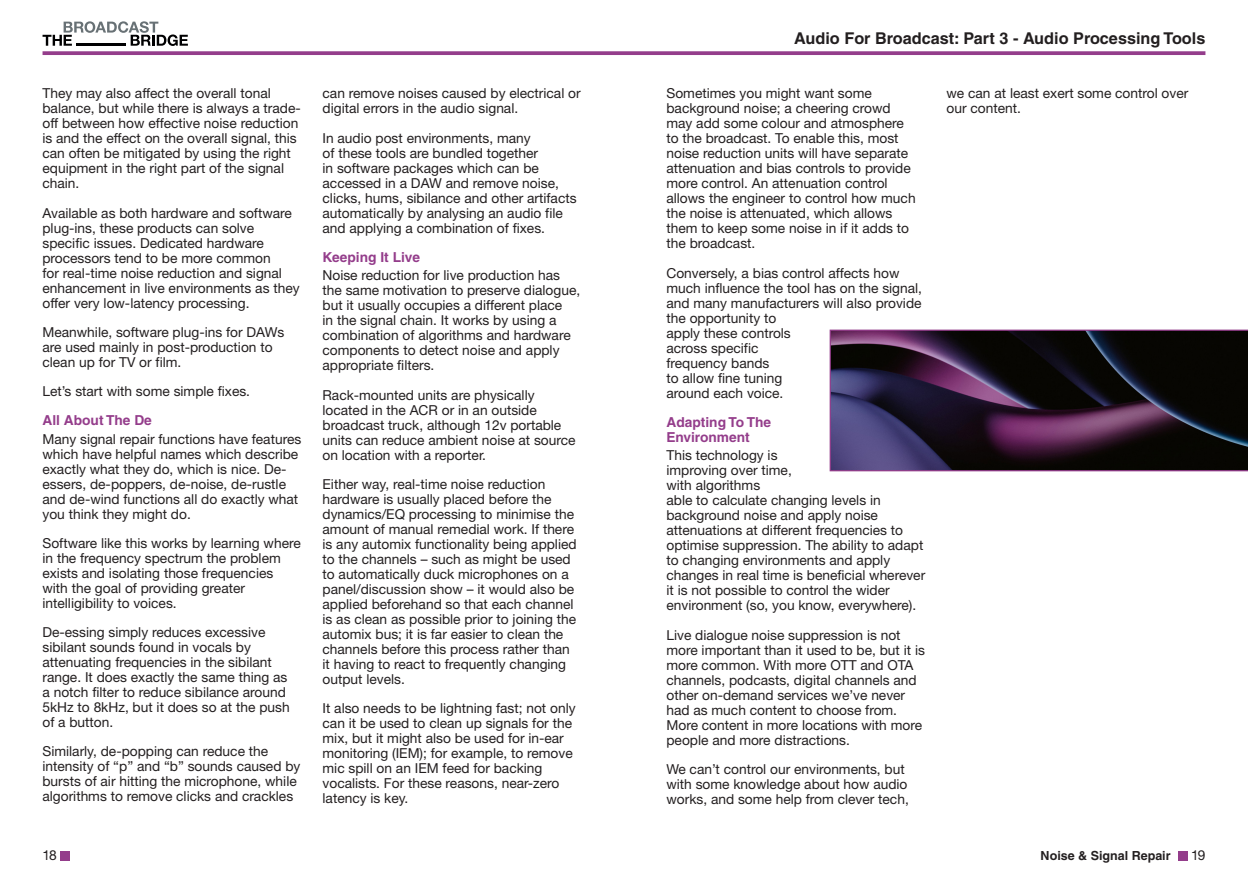
<style>
.page{position:relative;width:1248px;height:886px;background:#fff}
.page>*{position:absolute;margin:0;border:0;box-sizing:border-box;transform-origin:0 0}
.t1{font:700 16.25px "Helvetica";color:#231f20}
.Body{font:13.75px/15px "Helvetica Neue";color:#231f20}
.Paragraph_Headings{font:700 13.75px/15px "Helvetica";color:#943d8b}
.Body-2{font:700 12.5px "Helvetica";color:#231f20}
</style>
<div class="page">
<svg style="left:43px;top:21px;width:145px;height:25px"></svg>
<hr style="left:76px;top:43px;width:50px;height:3px;background:#000001">
<svg style="left:43px;top:51px;width:1162px;height:4px;background:#9b4a93"></svg>
<div style="left:60px;top:850px;width:10px;height:10px;background:#943d8b"></div>
<div style="left:1177px;top:850px;width:10px;height:10px;background:#943d8b"></div>
<svg style="left:829px;top:330px;width:418px;height:141px;background:#271b2e"></svg>
<p class="Body" style="left:42px;top:86px;width:260px">They may also affect the overall tonal balance, but while there is always a trade&shy;off between how effective noise reduction is and the effect on the overall signal, this can often be mitigated by using the right equipment in the right part of the signal chain.</p>
<p class="Body" style="left:42px;top:205px;width:259px">Available as both hardware and software plug-ins, these products can solve specific issues. Dedicated hardware processors tend to be more common<br>for real-time noise reduction and signal enhancement in live environments as they offer very low-latency processing.</p>
<p class="Body" style="left:42px;top:324px;width:243px">Meanwhile, software plug-ins for DAWs are used mainly in post-production to clean up for TV or film.</p>
<p class="Body" style="left:42px;top:383px;width:209px">Let’s start with some simple fixes.</p>
<p class="Paragraph_Headings" style="left:42px;top:413px;width:111px">All About The De</p>
<p class="Body" style="left:42px;top:431px;width:260px">Many signal repair functions have features which have helpful names which describe exactly what they do, which is nice. De&shy;essers, de-poppers, de-noise, de-rustle and de-wind functions all do exactly what you think they might do.</p>
<p class="Body" style="left:42px;top:535px;width:260px">Software like this works by learning where in the frequency spectrum the problem exists and isolating those frequencies with the goal of providing greater intelligibility to voices.</p>
<p class="Body" style="left:42px;top:624px;width:249px">De-essing simply reduces excessive sibilant sounds found in vocals by attenuating frequencies in the sibilant range. It does exactly the same thing as a notch filter to reduce sibilance around 5kHz to 8kHz, but it does so at the push of a button.</p>
<p class="Body" style="left:42px;top:744px;width:259px">Similarly, de-popping can reduce the intensity of “p” and “b” sounds caused by bursts of air hitting the microphone, while algorithms to remove clicks and crackles</p>
<p class="Body" style="left:322px;top:86px;width:259px">can remove noises caused by electrical or digital errors in the audio signal.</p>
<p class="Body" style="left:322px;top:130px;width:255px">In audio post environments, many<br>of these tools are bundled together<br>in software packages which can be accessed in a DAW and remove noise, clicks, hums, sibilance and other artifacts automatically by analysing an audio file and applying a combination of fixes.</p>
<p class="Paragraph_Headings" style="left:322px;top:249px;width:99px">Keeping It Live</p>
<p class="Body" style="left:322px;top:268px;width:259px">Noise reduction for live production has the same motivation to preserve dialogue, but it usually occupies a different place<br>in the signal chain. It works by using a combination of algorithms and hardware components to detect noise and apply appropriate filters.</p>
<p class="Body" style="left:322px;top:387px;width:254px">Rack-mounted units are physically located in the ACR or in an outside broadcast truck, although 12v portable units can reduce ambient noise at source on location with a reporter.</p>
<p class="Body" style="left:322px;top:476px;width:255px">Either way, real-time noise reduction hardware is usually placed before the dynamics/EQ processing to minimise the amount of manual remedial work. If there is any automix functionality being applied to the channels – such as might be used to automatically duck microphones on a panel/discussion show – it would also be applied beforehand so that each channel is as clean as possible prior to joining the automix bus; it is far easier to clean the channels before this process rather than it having to react to frequently changing output levels.</p>
<p class="Body" style="left:322px;top:700px;width:254px">It also needs to be lightning fast; not only can it be used to clean up signals for the mix, but it might also be used for in-ear monitoring (IEM); for example, to remove mic spill on an IEM feed for backing vocalists. For these reasons, near-zero latency is key.</p>
<p class="t1" style="left:794px;top:28px;width:412px">Audio For Broadcast: Part 3 - Audio Processing Tools</p>
<p class="Body" style="left:666px;top:86px;width:251px">Sometimes you might want some background noise; a cheering crowd may add some colour and atmosphere to the broadcast. To enable this, most noise reduction units will have separate attenuation and bias controls to provide more control. An attenuation control allows the engineer to control how much the noise is attenuated, which allows them to keep some noise in if it adds to the broadcast.</p>
<p class="Body" style="left:666px;top:265px;width:257px">Conversely, a bias control affects how much influence the tool has on the signal, and many manufacturers will also provide the opportunity to<br>apply these controls<br>across specific<br>frequency bands<br>to allow fine tuning<br>around each voice.</p>
<p class="Paragraph_Headings" style="left:666px;top:414px;width:106px">Adapting To The<br>Environment</p>
<p class="Body" style="left:666px;top:448px;width:260px">This technology is<br>improving over time,<br>with algorithms<br>able to calculate changing levels in background noise and apply noise attenuations at different frequencies to optimise suppression. The ability to adapt to changing environments and apply changes in real time is beneficial wherever it is not possible to control the wider environment (so, you know, everywhere).</p>
<p class="Body" style="left:666px;top:627px;width:260px">Live dialogue noise suppression is not more important than it used to be, but it is more common. With more OTT and OTA channels, podcasts, digital channels and other on-demand services we’ve never had as much content to choose from.<br>More content in more locations with more people and more distractions.</p>
<p class="Body" style="left:666px;top:761px;width:244px">We can’t control our environments, but with some knowledge about how audio works, and some help from clever tech,</p>
<p class="Body" style="left:946px;top:86px;width:243px">we can at least exert some control over our content.</p>
<p class="Body" style="left:43px;top:848px;width:16px">18</p>
<p class="Body" style="left:1191px;top:848px;width:16px">19</p>
<p class="Body-2" style="left:1040px;top:848px;width:131px">Noise &amp; Signal Repair</p>
</div>
